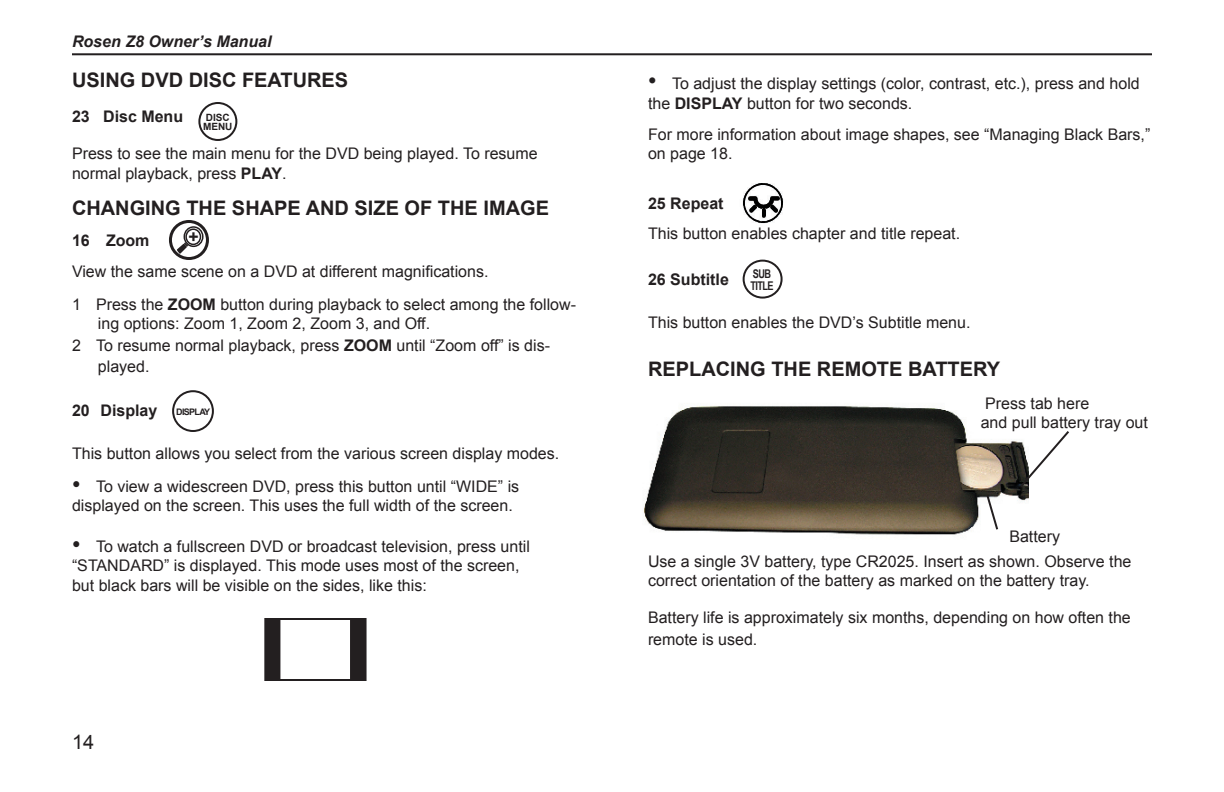
<style>
.page{position:relative;width:1224px;height:792px;background:#fff}
.page>*{position:absolute;margin:0;border:0;box-sizing:border-box;transform-origin:0 0}
.t1{font:700 20px "Arial";color:#231f20}
.t2{font:20px "Arial";color:#231f20}
.t3{font:700 17.6px "Arial";color:#231f20}
.t4{font:16px/19.2px "Arial";color:#231f20}
.t5{font:700 16px "Arial";color:#231f20}
.t6{font:italic 700 16px "Arial";color:#231f20}
.t7{font:700 12px/12px "Arial Narrow";letter-spacing:-.05em;color:#231f20;scale:.93 1}
.t8{font:700 10px/9px "Arial";color:#231f20}
.t9{font:700 9px "Arial";letter-spacing:-.075em;color:#231f20}
.s1{font-weight:700}
.s2{font-family:"Times New Roman";font-size:24px}
.s3{font-size:24px}
</style>
<div class="page">
<hr style="left:72px;top:53px;width:1080px;height:2px;background:#231f20">
<div style="left:265px;top:619px;width:101px;height:61px;background:#231f20"></div>
<div style="left:264px;top:618px;width:103px;height:63px;border:2px solid #231f20"></div>
<div style="left:279px;top:619px;width:72px;height:61px;background:#fff"></div>
<div style="left:278px;top:618px;width:74px;height:63px;border:2px solid #231f20"></div>
<div style="left:198px;top:102px;width:39px;height:39px;border:2px solid #231f20;border-radius:50%"></div>
<div style="left:172px;top:390px;width:42px;height:42px;border:2px solid #231f20;border-radius:50%"></div>
<svg style="left:169px;top:220px;width:40px;height:40px"></svg>
<img style="left:643px;top:406px;width:386px;height:129px">
<svg style="left:985px;top:493px;width:15px;height:39px"></svg>
<svg style="left:1018px;top:429px;width:51px;height:60px"></svg>
<img style="left:743px;top:183px;width:40px;height:41px">
<div style="left:743px;top:260px;width:40px;height:39px;border:2px solid #231f20;border-radius:50%"></div>
<p class="t6" style="left:72px;top:31px;width:201px">Rosen Z8 Owner’s Manual</p>
<p class="t1" style="left:72px;top:66px;width:278px">USING DVD DISC FEATURES</p>
<p class="t5" style="left:72px;top:106px;width:113px">23 Disc Menu</p>
<p class="t4" style="left:72px;top:144px;width:467px">Press to see the main menu for the DVD being played. To resume normal playback, press <span class="s1">PLAY</span>.</p>
<p class="t1" style="left:72px;top:194px;width:479px">CHANGING THE SHAPE AND SIZE OF THE IMAGE</p>
<p class="t5" style="left:72px;top:230px;width:79px">16 Zoom</p>
<p class="t4" style="left:72px;top:255px;width:505px;line-height:33.2px">View the same scene on a DVD at different magnifications.<br>1 Press the <span class="s1">ZOOM</span> button during playback to select among the follow-</p>
<p class="t4" style="left:98px;top:314px;width:334px">ing options: Zoom 1, Zoom 2, Zoom 3, and Off.</p>
<p class="t4" style="left:72px;top:336px;width:480px">2 To resume normal playback, press <span class="s1">ZOOM</span> until “Zoom off” is dis-</p>
<p class="t4" style="left:98px;top:357px;width:53px">played.</p>
<p class="t5" style="left:72px;top:400px;width:87px">20 Display</p>
<p class="t4" style="left:72px;top:444px;width:489px">This button allows you select from the various screen display modes.</p>
<p class="t4" style="left:72px;top:477px;width:449px"><span class="s2">•</span> To view a widescreen DVD, press this button until “WIDE” is displayed on the screen. This uses the full width of the screen.</p>
<p class="t4" style="left:72px;top:537px;width:459px"><span class="s2">•</span> To watch a fullscreen DVD or broadcast television, press until “STANDARD” is displayed. This mode uses most of the screen, but black bars will be visible on the sides, like this:</p>
<p class="t8" style="left:203px;top:113px;width:31px">DISC<br>MENU</p>
<p class="t3" style="left:189px;top:226px;width:12px">+<sup>+</sup></p>
<p class="t9" style="left:176px;top:406px;width:35px">DISPLAY</p>
<p class="t2" style="left:72px;top:729px;width:24px">14</p>
<p class="t4" style="left:648px;top:74px;width:493px"><span class="s3">•</span> To adjust the display settings (color, contrast, etc.), press and hold the <span class="s1">DISPLAY</span> button for two seconds.</p>
<p class="t4" style="left:648px;top:125px;width:504px">For more information about image shapes, see “Managing Black Bars,” on page 18.</p>
<p class="t5" style="left:648px;top:193px;width:77px">25 Repeat</p>
<p class="t4" style="left:648px;top:224px;width:314px">This button enables chapter and title repeat.</p>
<p class="t5" style="left:648px;top:269px;width:82px">26 Subtitle</p>
<p class="t4" style="left:648px;top:313px;width:324px">This button enables the DVD’s Subtitle menu.</p>
<p class="t1" style="left:648px;top:356px;width:354px">REPLACING THE REMOTE BATTERY</p>
<p class="t7" style="left:750px;top:268px;width:27px">SUB<br>TITLE</p>
<p class="t4" style="left:981px;top:394px;width:169px">Press tab here<br>and pull battery tray out</p>
<p class="t4" style="left:1009px;top:527px;width:52px">Battery</p>
<p class="t4" style="left:648px;top:552px;width:485px">Use a single 3V battery, type CR2025. Insert as shown. Observe the correct orientation of the battery as marked on the battery tray.</p>
<p class="t4" style="left:648px;top:607px;width:484px;line-height:21.6px">Battery life is approximately six months, depending on how often the remote is used.</p>
</div>
